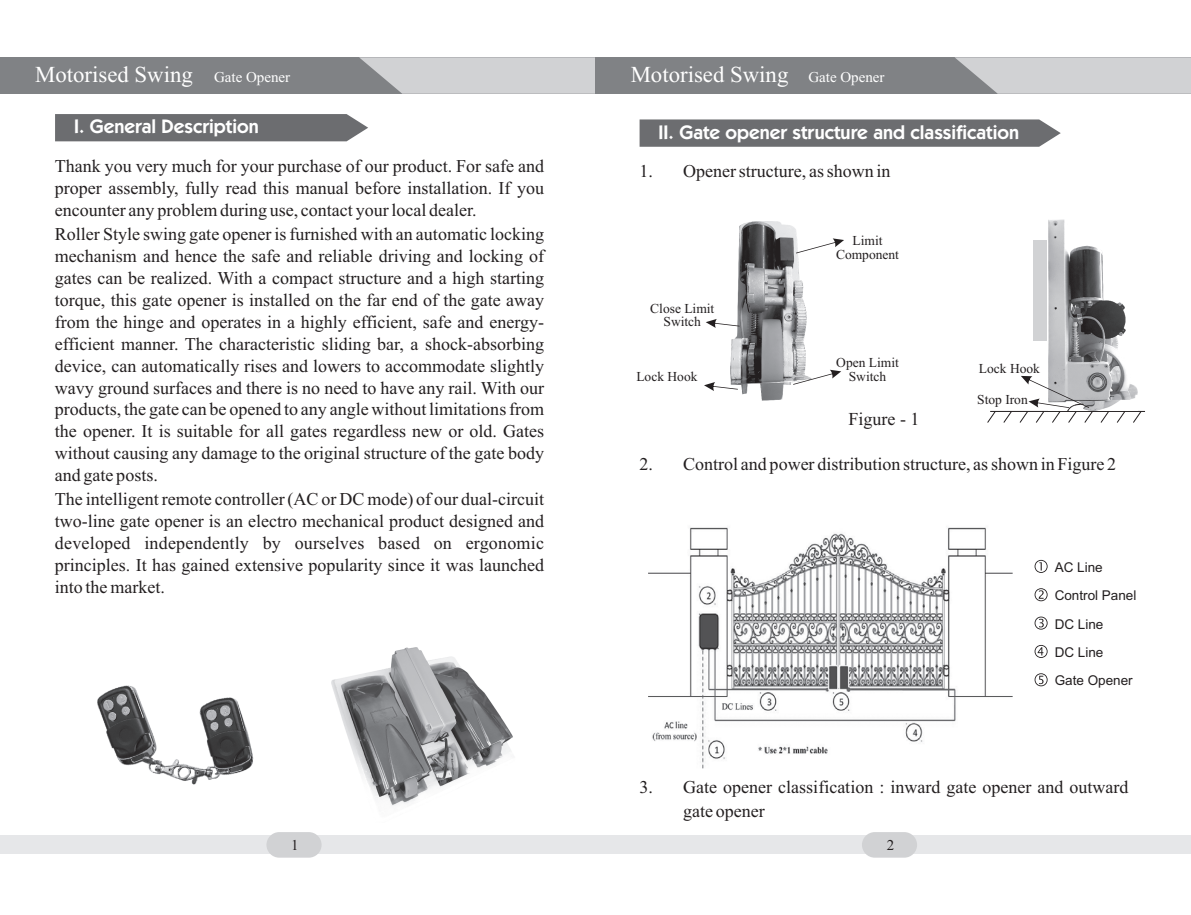
<style>
.page{position:relative;width:1191px;height:915px;background:#fff}
.page>*{position:absolute;margin:0;border:0;box-sizing:border-box;transform-origin:0 0}
.t1{font:22.8px "Times New Roman";color:#fff}
.t2{font:600 19.5px "Kabel IT Cby BT";color:#fff}
.t3{font:18.15px "Times New Roman";color:#231f20}
.t4{font:18px/21.9px "Times New Roman";color:#231f20;text-align:justify}
.t5{font:15px "Times New Roman";color:#231f20}
.t6{font:13.65px/14px "Times New Roman";color:#231f20;text-align:center}
.t7{font:13.5px/28.3px "Arial";color:#231f20}
.s1{font-size:15px}
</style>
<div class="page">
<div style="left:0;top:57px;width:595px;height:37px;background:#808285"></div>
<svg style="left:359px;top:57px;width:236px;height:37px;background:#c8c9cb"></svg>
<div style="left:0;top:835px;width:595px;height:18px;background:#e6e7e9"></div>
<div style="left:266px;top:831px;width:55px;height:26px;background:#d1d2d4;border-radius:13px"></div>
<div style="left:595px;top:57px;width:596px;height:37px;background:#808285"></div>
<svg style="left:955px;top:57px;width:236px;height:37px;background:#c8c9cb"></svg>
<div style="left:595px;top:835px;width:596px;height:18px;background:#e6e7e9"></div>
<div style="left:862px;top:831px;width:55px;height:26px;background:#d1d2d4;border-radius:13px"></div>
<img style="left:331px;top:647px;width:182px;height:159px">
<img style="left:648px;top:527px;width:365px;height:242px">
<div style="left:55px;top:114px;width:313px;height:27px;background:#6c6d70"></div>
<svg style="left:639px;top:119px;width:421px;height:28px;background:#737477"></svg>
<img style="left:98px;top:685px;width:156px;height:99px">
<img style="left:730px;top:222px;width:77px;height:178px">
<svg style="left:704px;top:382px;width:34px;height:9px"></svg>
<svg style="left:793px;top:369px;width:48px;height:15px"></svg>
<svg style="left:706px;top:319px;width:33px;height:9px"></svg>
<svg style="left:796px;top:238px;width:48px;height:15px"></svg>
<hr style="left:990px;top:411px;width:155px;height:1px;background:#231f20">
<svg style="left:987px;top:410px;width:9px;height:13px"></svg>
<svg style="left:1002px;top:410px;width:10px;height:13px"></svg>
<svg style="left:1100px;top:411px;width:9px;height:12px"></svg>
<svg style="left:1116px;top:411px;width:9px;height:12px"></svg>
<svg style="left:1132px;top:410px;width:10px;height:13px"></svg>
<img style="left:1048px;top:219px;width:89px;height:191px">
<svg style="left:1019px;top:376px;width:75px;height:47px"></svg>
<div style="left:1033px;top:241px;width:13px;height:100px;background:#d1d2d4"></div>
<svg style="left:1034px;top:559px;width:13px;height:127px"></svg>
<p class="t1" style="left:35px;top:67px;width:256px">Motorised Swing <span class="s1">Gate Opener</span></p>
<p class="t1" style="left:630px;top:67px;width:255px">Motorised Swing <span class="s1">Gate Opener</span></p>
<p class="t2" style="left:74px;top:118px;width:186px">I. General Description</p>
<p class="t2" style="left:658px;top:124px;width:362px">II. Gate opener structure and classification</p>
<p class="t4" style="left:55px;top:157px;width:490px">Thank you very much for your purchase of our product. For safe and proper assembly, fully read this manual before installation. If you encounter any problem during use, contact your local dealer.</p>
<p class="t4" style="left:55px;top:224px;width:491px">Roller Style swing gate opener is furnished with an automatic locking mechanism and hence the safe and reliable driving and locking of gates can be realized. With a compact structure and a high starting torque, this gate opener is installed on the far end of the gate away from the hinge and operates in a highly efficient, safe and energy&shy;efficient manner. The characteristic sliding bar, a shock-absorbing device, can automatically rises and lowers to accommodate slightly wavy ground surfaces and there is no need to have any rail. With our products, the gate can be opened to any angle without limitations from the opener. It is suitable for all gates regardless new or old. Gates without causing any damage to the original structure of the gate body and gate posts.</p>
<p class="t4" style="left:55px;top:490px;width:491px">The intelligent remote controller (AC or DC mode) of our dual-circuit two-line gate opener is an electro mechanical product designed and developed independently by ourselves based on ergonomic principles. It has gained extensive popularity since it was launched into the market.</p>
<p class="t4" style="left:639px;top:162px;width:252px">1. Opener structure, as shown in</p>
<p class="t6" style="left:650px;top:302px;width:66px">Close Limit<br>Switch</p>
<p class="t6" style="left:636px;top:370px;width:63px">Lock Hook</p>
<p class="t6" style="left:836px;top:235px;width:64px">Limit<br>Component</p>
<p class="t6" style="left:836px;top:356px;width:64px">Open Limit<br>Switch</p>
<p class="t3" style="left:848px;top:412px;width:72px">Figure - 1</p>
<p class="t6" style="left:979px;top:362px;width:63px">Lock Hook</p>
<p class="t6" style="left:977px;top:393px;width:52px">Stop Iron</p>
<p class="t4" style="left:639px;top:454px;width:478px">2. Control and power distribution structure, as shown in Figure 2</p>
<p class="t7" style="left:1054px;top:554px;width:83px">AC Line<br>Control Panel<br>DC Line<br>DC Line<br>Gate Opener</p>
<p class="t4" style="left:683px;top:776px;width:447px;line-height:23.9px;text-indent:-44px">3. Gate opener classification : inward gate opener and outward gate opener</p>
<p class="t5" style="left:291px;top:839px;width:9px">1</p>
<p class="t5" style="left:886px;top:839px;width:9px">2</p>
</div>
